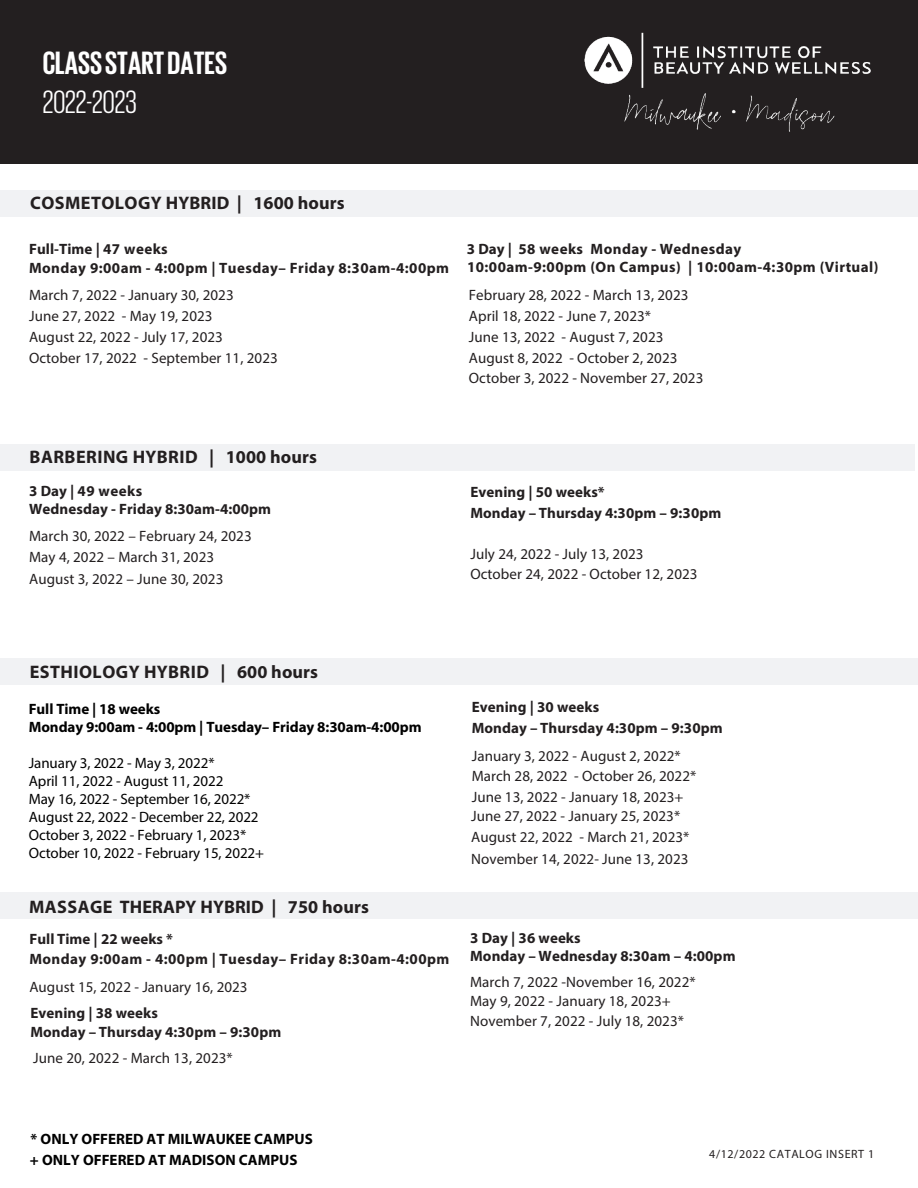
<style>
.page{position:relative;width:918px;height:1188px;background:#fff}
.page>*{position:absolute;margin:0;border:0;box-sizing:border-box;transform-origin:0 0}
.t1{font:33px "Myriad Pro";letter-spacing:.02em;color:#fff}
.t2{font:700 33px "Giorgio Sans";color:#fff}
.t3{font:33px "Giorgio Sans";color:#fff}
.t4{font:25.5px "Myriad Pro";color:#fff}
.t5{font:700 18.15px "Myriad Pro";letter-spacing:.005em;color:#231f20}
.t6{font:700 18.15px "Myriad Pro";letter-spacing:.025em;color:#231f20}
.t7{font:15px/20.7px "Myriad Pro";letter-spacing:.005em;color:#231f20}
.t8{font:700 15px/18px "Myriad Pro";letter-spacing:.005em;color:#231f20}
.t9{font:700 15px/18.6px "Myriad Pro";letter-spacing:.03em;color:#231f20}
.t10{font:15px/17.9px "Myriad Pro";letter-spacing:-.005em;color:#000}
.t11{font:700 15px/18px "Myriad Pro";color:#000}
.t12{font:12px "Myriad Pro";letter-spacing:.05em;color:#231f20}
</style>
<div class="page">
<div style="left:0;top:893px;width:918px;height:26px;background:#f1f2f4"></div>
<div style="left:0;top:658px;width:918px;height:27px;background:#f1f2f4"></div>
<div style="left:1px;top:190px;width:917px;height:27px;background:#f1f2f4"></div>
<div style="left:1px;top:444px;width:914px;height:26px;background:#f1f2f4"></div>
<div style="left:0;top:0;width:918px;height:164px;background:#231f20"></div>
<img style="left:584px;top:32px;width:287px;height:100px">
<h1 class="t2" style="left:43px;top:44px;width:186px">CLASS START DATES</h1>
<h1 class="t3" style="left:43px;top:83px;width:95px">2022-2023</h1>
<p class="t1" style="left:53px;top:53px;width:286px">CLASS START DATES</p>
<p class="t4" style="left:53px;top:87px;width:114px">2022-2023</p>
<p class="t5" style="left:30px;top:191px;width:316px">COSMETOLOGY HYBRID | 1600 hours</p>
<p class="t9" style="left:29px;top:239px;width:422px">Full-Time | 47 weeks<br>Monday 9:00am - 4:00pm | Tuesday– Friday 8:30am-4:00pm</p>
<p class="t7" style="left:29px;top:284px;width:250px;line-height:21.3px">March 7, 2022 - January 30, 2023<br>June 27, 2022 - May 19, 2023<br>August 22, 2022 - July 17, 2023<br>October 17, 2022 - September 11, 2023</p>
<p class="t9" style="left:467px;top:240px;width:413px;line-height:18px">3 Day | 58 weeks Monday - Wednesday<br>10:00am-9:00pm (On Campus) | 10:00am-4:30pm (Virtual)</p>
<p class="t7" style="left:469px;top:285px;width:236px">February 28, 2022 - March 13, 2023<br>April 18, 2022 - June 7, 2023*<br>June 13, 2022 - August 7, 2023<br>August 8, 2022 - October 2, 2023<br>October 3, 2022 - November 27, 2023</p>
<p class="t6" style="left:30px;top:445px;width:289px">BARBERING HYBRID | 1000 hours</p>
<p class="t8" style="left:29px;top:482px;width:244px">3 Day | 49 weeks<br>Wednesday - Friday 8:30am-4:00pm</p>
<p class="t7" style="left:29px;top:525px;width:224px;line-height:21.3px">March 30, 2022 – February 24, 2023<br>May 4, 2022 – March 31, 2023<br>August 3, 2022 – June 30, 2023</p>
<p class="t8" style="left:470px;top:480px;width:252px;line-height:21.1px">Evening | 50 weeks*<br>Monday – Thursday 4:30pm – 9:30pm</p>
<p class="t7" style="left:470px;top:543px;width:229px">July 24, 2022 - July 13, 2023<br>October 24, 2022 - October 12, 2023</p>
<p class="t6" style="left:30px;top:660px;width:290px">ESTHIOLOGY HYBRID | 600 hours</p>
<p class="t11" style="left:29px;top:700px;width:394px">Full Time | 18 weeks<br>Monday 9:00am - 4:00pm | Tuesday– Friday 8:30am-4:00pm</p>
<p class="t10" style="left:29px;top:754px;width:237px">January 3, 2022 - May 3, 2022*<br>April 11, 2022 - August 11, 2022<br>May 16, 2022 - September 16, 2022*<br>August 22, 2022 - December 22, 2022<br>October 3, 2022 - February 1, 2023*<br>October 10, 2022 - February 15, 2022+</p>
<p class="t5" style="left:29px;top:895px;width:341px">MASSAGE THERAPY HYBRID | 750 hours</p>
<p class="t9" style="left:29px;top:928px;width:422px;line-height:20.7px">Full Time | 22 weeks *<br>Monday 9:00am - 4:00pm | Tuesday– Friday 8:30am-4:00pm</p>
<p class="t7" style="left:29px;top:977px;width:220px">August 15, 2022 - January 16, 2023</p>
<p class="t8" style="left:30px;top:1003px;width:252px;line-height:18.6px">Evening | 38 weeks<br>Monday – Thursday 4:30pm – 9:30pm</p>
<p class="t7" style="left:33px;top:1048px;width:201px">June 20, 2022 - March 13, 2023*</p>
<p class="t8" style="left:472px;top:697px;width:252px;line-height:20.2px">Evening | 30 weeks<br>Monday – Thursday 4:30pm – 9:30pm</p>
<p class="t7" style="left:472px;top:745px;width:226px">January 3, 2022 - August 2, 2022*<br>March 28, 2022 - October 26, 2022*<br>June 13, 2022 - January 18, 2023+</p>
<p class="t7" style="left:471px;top:805px;width:220px;line-height:21.5px">June 27, 2022 - January 25, 2023*<br>August 22, 2022 - March 21, 2023*<br>November 14, 2022- June 13, 2023</p>
<p class="t8" style="left:470px;top:929px;width:267px">3 Day | 36 weeks<br>Monday – Wednesday 8:30am – 4:00pm</p>
<p class="t7" style="left:470px;top:972px;width:227px;line-height:19.2px">March 7, 2022 -November 16, 2022*<br>May 9, 2022 - January 18, 2023+<br>November 7, 2022 - July 18, 2023*</p>
<p class="t11" style="left:30px;top:1127px;width:284px;line-height:21.6px">* ONLY OFFERED AT MILWAUKEE CAMPUS + ONLY OFFERED AT MADISON CAMPUS</p>
<p class="t12" style="left:709px;top:1146px;width:166px">4/12/2022 CATALOG INSERT 1</p>
</div>
